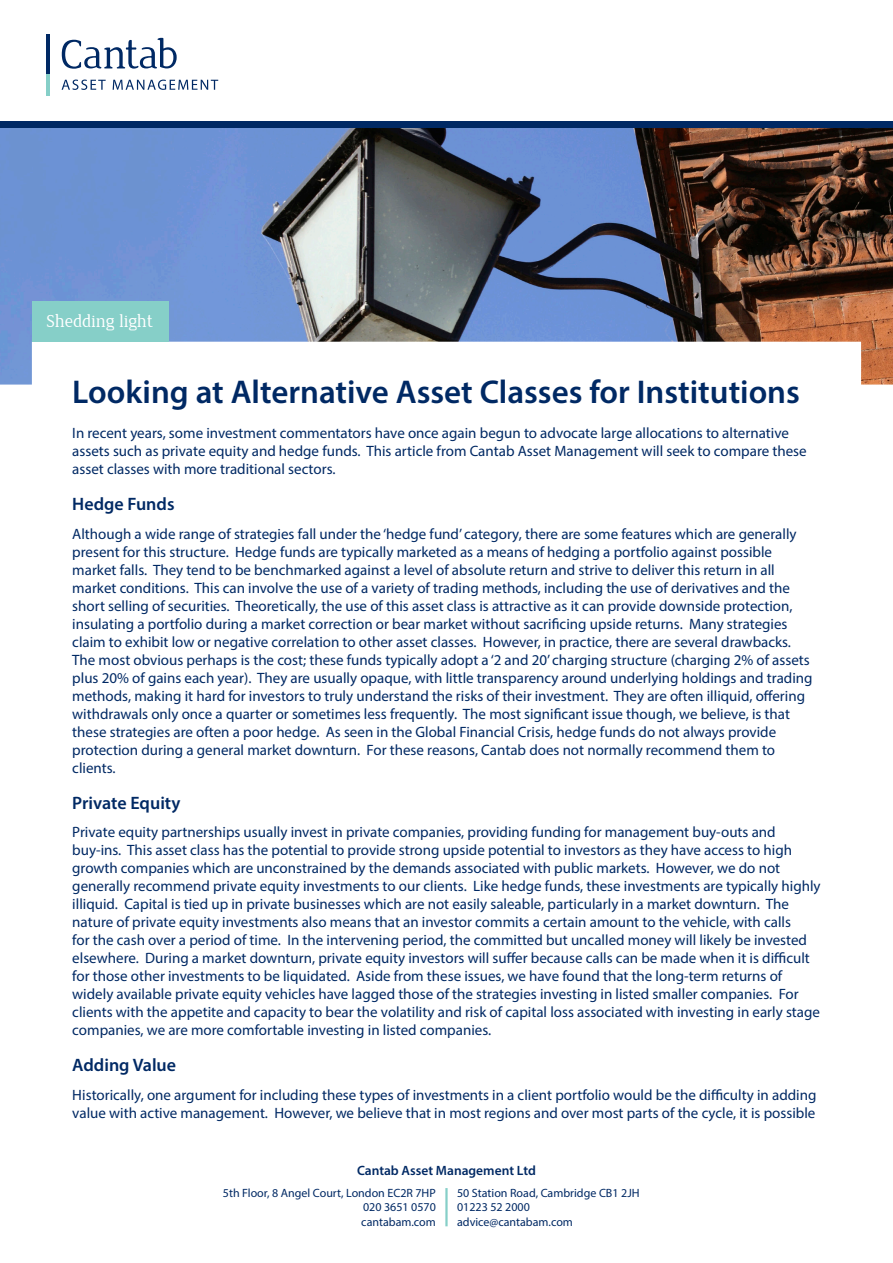
<style>
.page{position:relative;width:893px;height:1263px;background:#fff}
.page>*{position:absolute;margin:0;border:0;box-sizing:border-box;transform-origin:0 0}
.Main_heading{font:600 33px "Myriad Pro";color:#002964}
.Sub_Heading{font:600 18px "Myriad Pro";color:#002964}
.Body_Copy{font:18px "Jura";color:#fff}
.Body_Copy-2{font:15px/18px "Myriad Pro";color:#002964}
.t1{font:600 13.5px "Myriad Pro";color:#002964}
.t2{font:12px/14.2px "Myriad Pro";color:#002964;text-align:justify}
</style>
<div class="page">
<hr style="left:445px;top:1188px;width:3px;height:38px;background:#86cfc8">
<img style="left:0;top:127px;width:893px;height:258px">
<svg style="left:62px;top:38px;width:115px;height:31px"></svg>
<svg style="left:62px;top:80px;width:44px;height:10px"></svg>
<svg style="left:113px;top:80px;width:105px;height:10px"></svg>
<hr style="left:47px;top:34px;width:3px;height:40px;background:#002964">
<hr style="left:47px;top:74px;width:3px;height:21px;background:#86cfc8">
<div style="left:32px;top:301px;width:136px;height:41px;background:#86cfc8"></div>
<div style="left:0;top:121px;width:893px;height:6px;background:#002964"></div>
<p class="Body_Copy" style="left:47px;top:312px;width:108px">Shedding light</p>
<p class="Main_heading" style="left:72px;top:371px;width:729px">Looking at Alternative Asset Classes for Institutions</p>
<p class="Body_Copy-2" style="left:72px;top:424px;width:736px">In recent years, some investment commentators have once again begun to advocate large allocations to alternative assets such as private equity and hedge funds. This article from Cantab Asset Management will seek to compare these asset classes with more traditional sectors.</p>
<p class="Sub_Heading" style="left:72px;top:493px;width:104px">Hedge Funds</p>
<p class="Body_Copy-2" style="left:72px;top:524px;width:742px">Although a wide range of strategies fall under the ‘hedge fund’ category, there are some features which are generally present for this structure. Hedge funds are typically marketed as a means of hedging a portfolio against possible market falls. They tend to be benchmarked against a level of absolute return and strive to deliver this return in all market conditions. This can involve the use of a variety of trading methods, including the use of derivatives and the short selling of securities. Theoretically, the use of this asset class is attractive as it can provide downside protection, insulating a portfolio during a market correction or bear market without sacrificing upside returns. Many strategies claim to exhibit low or negative correlation to other asset classes. However, in practice, there are several drawbacks.<br>The most obvious perhaps is the cost; these funds typically adopt a ‘2 and 20’ charging structure (charging 2% of assets plus 20% of gains each year). They are usually opaque, with little transparency around underlying holdings and trading methods, making it hard for investors to truly understand the risks of their investment. They are often illiquid, offering withdrawals only once a quarter or sometimes less frequently. The most significant issue though, we believe, is that these strategies are often a poor hedge. As seen in the Global Financial Crisis, hedge funds do not always provide protection during a general market downturn. For these reasons, Cantab does not normally recommend them to clients.</p>
<p class="Sub_Heading" style="left:72px;top:791px;width:110px">Private Equity</p>
<p class="Body_Copy-2" style="left:72px;top:823px;width:750px">Private equity partnerships usually invest in private companies, providing funding for management buy-outs and buy-ins. This asset class has the potential to provide strong upside potential to investors as they have access to high growth companies which are unconstrained by the demands associated with public markets. However, we do not generally recommend private equity investments to our clients. Like hedge funds, these investments are typically highly illiquid. Capital is tied up in private businesses which are not easily saleable, particularly in a market downturn. The nature of private equity investments also means that an investor commits a certain amount to the vehicle, with calls<br>for the cash over a period of time. In the intervening period, the committed but uncalled money will likely be invested elsewhere. During a market downturn, private equity investors will suffer because calls can be made when it is difficult for those other investments to be liquidated. Aside from these issues, we have found that the long-term returns of widely available private equity vehicles have lagged those of the strategies investing in listed smaller companies. For clients with the appetite and capacity to bear the volatility and risk of capital loss associated with investing in early stage companies, we are more comfortable investing in listed companies.</p>
<p class="Sub_Heading" style="left:72px;top:1054px;width:105px">Adding Value</p>
<p class="Body_Copy-2" style="left:72px;top:1085px;width:746px">Historically, one argument for including these types of investments in a client portfolio would be the difficulty in adding value with active management. However, we believe that in most regions and over most parts of the cycle, it is possible</p>
<p class="t1" style="left:357px;top:1162px;width:180px">Cantab Asset Management Ltd</p>
<p class="t2" style="left:361px;top:1186px;width:76px;text-indent:-138px">5th Floor, 8 Angel Court, London EC2R 7HP 020 3651 0570 cantabam.com</p>
<p class="t2" style="left:457px;top:1186px;width:184px;text-align:left">50 Station Road, Cambridge CB1 2JH<br>01223 52 2000 advice@cantabam.com</p>
</div>
